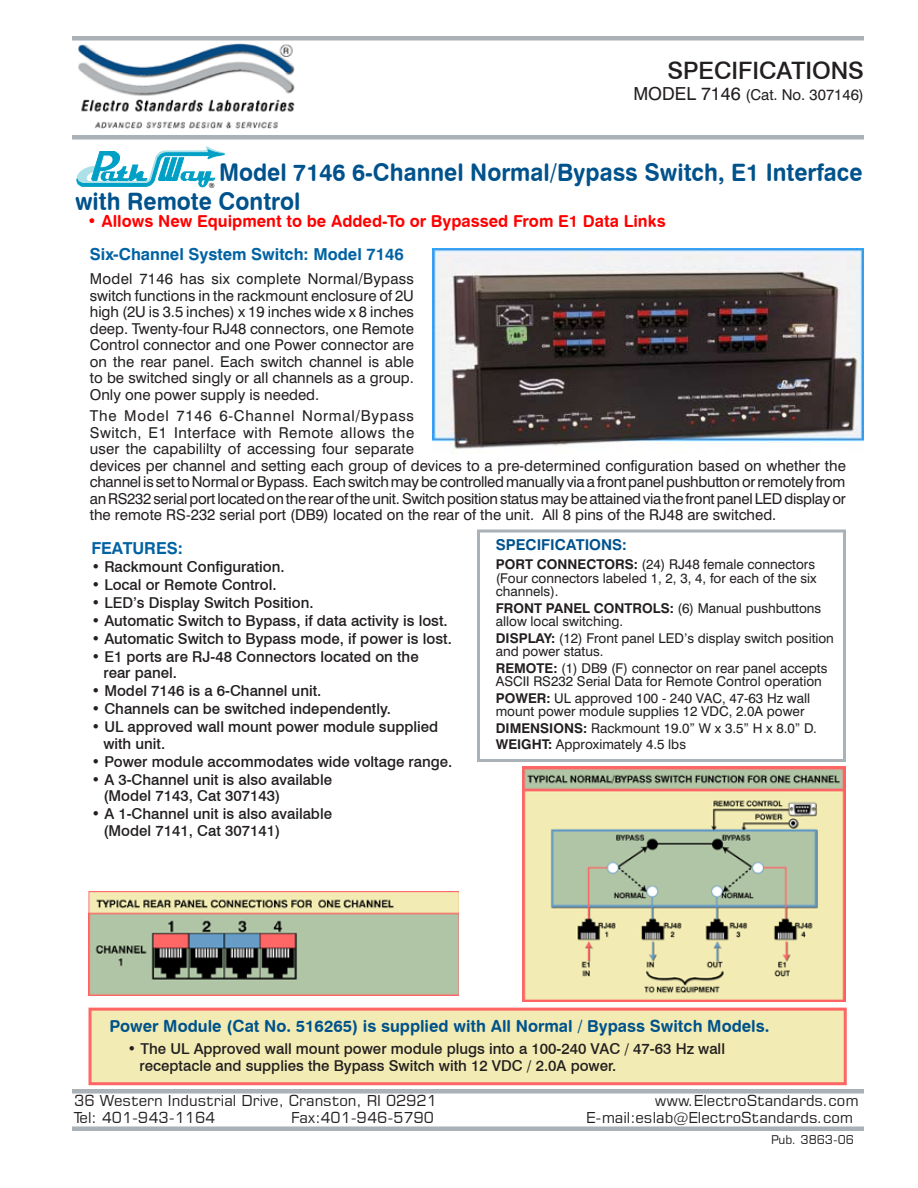
<style>
.page{position:relative;width:918px;height:1188px;background:#fff}
.page>*{position:absolute;margin:0;border:0;box-sizing:border-box;transform-origin:0 0}
.t1{font:24px/28.8px "Swiss 721 BT Bold Rounded";color:#00528c;scale:.96 1}
.t2{font:500 24px "Swiss 721 BT";color:#231f20}
.t3{font:16.5px "Swiss 721 BT Bold Rounded";color:#00528c}
.t4{font:16.5px "Swiss 721 BT Bold Rounded";color:#f00}
.t5{font:700 16.5px "Swiss 721 BT";color:#0162a3}
.t6{font:15px/16.5px "Swiss 721 BT";color:#231f20;text-align:justify}
.t7{font:500 15px/16.5px "Swiss 721 BT";color:#231f20}
.t8{font:15px "Square 721 BT";color:#231f20}
.t9{font:700 15px "Swiss 721 BT";color:#00528c}
.t10{font:13.5px/13.5px "Swiss 721 BT";color:#231f20}
.t11{font:12px "Square 721 BT";color:#231f20}
.t12{font:7.2px "Swiss 721 BT";color:#000}
.s1{font-size:18px}
.s2{font-weight:700}
</style>
<div class="page">
<div style="left:90px;top:1009px;width:755px;height:75px;background:#f2ebb3"></div>
<div style="left:88px;top:1008px;width:759px;height:77px;border:3px solid #f66"></div>
<img style="left:432px;top:249px;width:432px;height:205px">
<img style="left:78px;top:43px;width:217px;height:86px">
<hr style="left:72px;top:36px;width:792px;height:4px;background:#aab1b7">
<div style="left:72px;top:135px;width:792px;height:5px;background:#aab1b7"></div>
<div style="left:72px;top:1126px;width:792px;height:5px;background:#aab1b7"></div>
<div style="left:72px;top:1089px;width:792px;height:5px;background:#aab1b7"></div>
<svg style="left:76px;top:146px;width:150px;height:42px"></svg>
<img style="left:522px;top:767px;width:324px;height:235px">
<img style="left:89px;top:892px;width:370px;height:104px">
<div style="left:477px;top:530px;width:369px;height:232px;border:3px solid #aab1b7"></div>
<h1 class="t2" style="left:667px;top:55px;width:198px">SPECIFICATIONS</h1>
<p class="t6" style="left:633px;top:86px;width:232px"><span class="s1">MODEL 7146</span> (Cat. No. 307146)</p>
<h1 class="t1" style="left:75px;top:157px;width:822px;text-indent:144px">Model 7146 6-Channel Normal/Bypass Switch, E1 Interface with Remote Control</h1>
<p class="t4" style="left:87px;top:210px;width:580px">• Allows New Equipment to be Added-To or Bypassed From E1 Data Links</p>
<p class="t12" style="left:209px;top:181px;width:7px">®</p>
<p class="t5" style="left:90px;top:245px;width:316px">Six-Channel System Switch: Model 7146</p>
<p class="t6" style="left:90px;top:270px;width:326px">Model 7146 has six complete Normal/Bypass switch functions in the rackmount enclosure of 2U high (2U is 3.5 inches) x 19 inches wide x 8 inches deep. Twenty-four RJ48 connectors, one Remote Control connector and one Power connector are on the rear panel. Each switch channel is able to be switched singly or all channels as a group.<br>Only one power supply is needed.</p>
<p class="t6" style="left:90px;top:408px;width:758px;text-align:left">The Model 7146 6-Channel Normal/Bypass<br>Switch, E1 Interface with Remote allows the<br>user the capabililty of accessing four separate<br>devices per channel and setting each group of devices to a pre-determined configuration based on whether the channel is set to Normal or Bypass. Each switch may be controlled manually via a front panel pushbutton or remotely from an RS232 serial port located on the rear of the unit. Switch position status may be attained via the front panel LED display or the remote RS-232 serial port (DB9) located on the rear of the unit. All 8 pins of the RJ48 are switched.</p>
<p class="t5" style="left:91px;top:538px;width:93px">FEATURES:</p>
<p class="t7" style="left:91px;top:558px;width:195px">• Rackmount Configuration.</p>
<p class="t7" style="left:91px;top:576px;width:187px">• Local or Remote Control.</p>
<p class="t7" style="left:91px;top:594px;width:224px">• LED’s Display Switch Position.</p>
<p class="t7" style="left:91px;top:612px;width:358px">• Automatic Switch to Bypass, if data activity is lost.</p>
<p class="t7" style="left:91px;top:630px;width:362px">• Automatic Switch to Bypass mode, if power is lost.</p>
<p class="t7" style="left:103px;top:648px;width:317px;text-indent:-12px">• E1 ports are RJ-48 Connectors located on the rear panel.</p>
<p class="t7" style="left:91px;top:682px;width:232px">• Model 7146 is a 6-Channel unit.</p>
<p class="t7" style="left:91px;top:700px;width:301px">• Channels can be switched independently.</p>
<p class="t7" style="left:103px;top:718px;width:336px;text-indent:-12px">• UL approved wall mount power module supplied with unit.</p>
<p class="t7" style="left:91px;top:753px;width:363px">• Power module accommodates wide voltage range.</p>
<p class="t7" style="left:103px;top:771px;width:230px;text-indent:-12px">• A 3-Channel unit is also available (Model 7143, Cat 307143)</p>
<p class="t7" style="left:103px;top:805px;width:230px;text-indent:-12px">• A 1-Channel unit is also available (Model 7141, Cat 307141)</p>
<p class="t9" style="left:496px;top:536px;width:133px">SPECIFICATIONS:</p>
<p class="t10" style="left:496px;top:557px;width:322px;text-align:justify"><span class="s2">PORT CONNECTORS:</span> (24) RJ48 female connectors (Four connectors labeled 1, 2, 3, 4, for each of the six channels).</p>
<p class="t10" style="left:496px;top:601px;width:327px"><span class="s2">FRONT PANEL CONTROLS:</span> (6) Manual pushbuttons allow local switching.</p>
<p class="t10" style="left:496px;top:631px;width:340px"><span class="s2">DISPLAY:</span> (12) Front panel LED’s display switch position and power status.</p>
<p class="t10" style="left:496px;top:661px;width:333px"><span class="s2">REMOTE:</span> (1) DB9 (F) connector on rear panel accepts<br>ASCII RS232 Serial Data for Remote Control operation</p>
<p class="t10" style="left:496px;top:691px;width:316px"><span class="s2">POWER:</span> UL approved 100 - 240 VAC, 47-63 Hz wall mount power module supplies 12 VDC, 2.0A power</p>
<p class="t10" style="left:496px;top:719px;width:323px;line-height:16.5px"><span class="s2">DIMENSIONS:</span> Rackmount 19.0” W x 3.5” H x 8.0” D.<br><span class="s2">WEIGHT:</span> Approximately 4.5 lbs</p>
<p class="t3" style="left:110px;top:1016px;width:662px">Power Module (Cat No. 516265) is supplied with All Normal / Bypass Switch Models.</p>
<p class="t7" style="left:139px;top:1041px;width:587px;text-indent:-12px">• The UL Approved wall mount power module plugs into a 100-240 VAC / 47-63 Hz wall receptacle and supplies the Bypass Switch with 12 VDC / 2.0A power.</p>
<p class="t8" style="left:74px;top:1092px;width:364px">36 Western Industrial Drive, Cranston, RI 02921</p>
<p class="t8" style="left:655px;top:1092px;width:205px">www.ElectroStandards.com</p>
<p class="t8" style="left:74px;top:1108px;width:143px">Tel: 401-943-1164</p>
<p class="t8" style="left:291px;top:1108px;width:144px">Fax:401-946-5790</p>
<p class="t8" style="left:586px;top:1108px;width:269px">E-mail:eslab@ElectroStandards.com</p>
<p class="t11" style="left:771px;top:1132px;width:85px">Pub. 3863-06</p>
</div>
